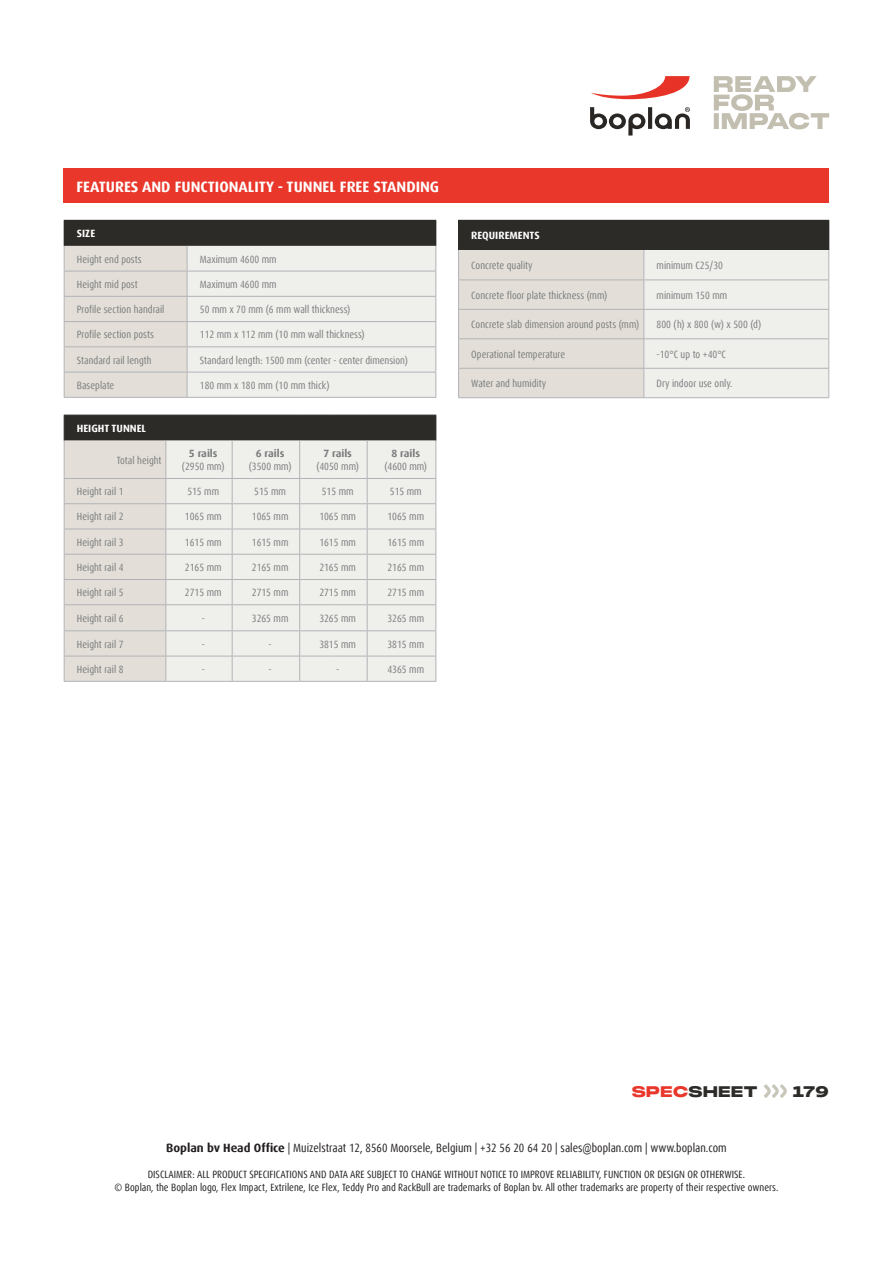
<style>
.page{position:relative;width:893px;height:1263px;background:#fff}
.page>*{position:absolute;margin:0;border:0;box-sizing:border-box;transform-origin:0 0}
.Table_Header{font:700 15px "Dax Offc";color:#fff}
.t1{font:900 15px "PP Monument Extended";letter-spacing:-.015em;color:#2d2b28}
.t2{font:condensed 12px "Dax Offc";color:#231f20}
.Table_Cell_text{font:condensed 10.5px "Dax Offc";color:#7a7c7d}
.t3{font:condensed 10.5px/12.8px "Dax Offc";color:#231f20;text-align:center}
.Table_Header-2{font:700 10.5px "Dax Offc";color:#fff}
.Table_Cell_text-2{font:700 10.5px "Dax Offc";color:#7a7c7d}
.s1{color:#e9372b}
.s2{font-weight:700;font-stretch:normal}
</style>
<div class="page">
<svg style="left:591px;top:76px;width:98px;height:23px"></svg>
<svg style="left:590px;top:107px;width:100px;height:29px"></svg>
<svg style="left:714px;top:76px;width:115px;height:53px"></svg>
<svg style="left:763px;top:1084px;width:24px;height:14px"></svg>
<div style="left:64px;top:169px;width:765px;height:34px;background:#e9372b"></div>
<svg style="left:64px;top:415px;width:373px;height:267px;background:#d6d6d2"></svg>
<hr style="left:384px;top:681px;width:52px;height:1px;background:#b2b3b7">
<hr style="left:458px;top:220px;width:186px;height:1px;background:#2d2b28">
<hr style="left:644px;top:220px;width:185px;height:1px;background:#2d2b28">
<svg style="left:458px;top:221px;width:371px;height:176px;background:#c8c6c2"></svg>
<hr style="left:458px;top:397px;width:186px;height:1px;background:#b2b3b7">
<hr style="left:644px;top:397px;width:185px;height:1px;background:#b2b3b7">
<hr style="left:64px;top:220px;width:123px;height:1px;background:#2d2b28">
<hr style="left:187px;top:220px;width:249px;height:1px;background:#2d2b28">
<svg style="left:64px;top:221px;width:372px;height:176px;background:#cecdc9"></svg>
<hr style="left:64px;top:397px;width:123px;height:1px;background:#b2b3b7">
<hr style="left:187px;top:397px;width:249px;height:1px;background:#b2b3b7">
<p class="Table_Header" style="left:77px;top:177px;width:364px">FEATURES AND FUNCTIONALITY - TUNNEL FREE STANDING</p>
<p class="Table_Header-2" style="left:77px;top:227px;width:20px">SIZE</p>
<p class="Table_Cell_text" style="left:77px;top:252px;width:66px">Height end posts</p>
<p class="Table_Cell_text" style="left:200px;top:252px;width:78px">Maximum 4600 mm</p>
<p class="Table_Cell_text" style="left:77px;top:277px;width:62px">Height mid post</p>
<p class="Table_Cell_text" style="left:200px;top:277px;width:78px">Maximum 4600 mm</p>
<p class="Table_Cell_text" style="left:77px;top:303px;width:89px">Profile section handrail</p>
<p class="Table_Cell_text" style="left:200px;top:303px;width:152px">50 mm x 70 mm (6 mm wall thickness)</p>
<p class="Table_Cell_text" style="left:77px;top:328px;width:79px">Profile section posts</p>
<p class="Table_Cell_text" style="left:200px;top:328px;width:166px">112 mm x 112 mm (10 mm wall thickness)</p>
<p class="Table_Cell_text" style="left:77px;top:353px;width:76px">Standard rail length</p>
<p class="Table_Cell_text" style="left:200px;top:353px;width:210px">Standard length: 1500 mm (center - center dimension)</p>
<p class="Table_Cell_text" style="left:77px;top:378px;width:39px">Baseplate</p>
<p class="Table_Cell_text" style="left:200px;top:378px;width:131px">180 mm x 180 mm (10 mm thick)</p>
<p class="Table_Header-2" style="left:77px;top:422px;width:71px">HEIGHT TUNNEL</p>
<p class="Table_Cell_text" style="left:117px;top:453px;width:46px">Total height</p>
<p class="Table_Cell_text-2" style="left:189px;top:447px;width:30px">5 rails</p>
<p class="Table_Cell_text" style="left:182px;top:460px;width:44px">(2950 mm)</p>
<p class="Table_Cell_text-2" style="left:256px;top:447px;width:30px">6 rails</p>
<p class="Table_Cell_text" style="left:249px;top:460px;width:44px">(3500 mm)</p>
<p class="Table_Cell_text-2" style="left:323px;top:447px;width:30px">7 rails</p>
<p class="Table_Cell_text" style="left:316px;top:460px;width:44px">(4050 mm)</p>
<p class="Table_Cell_text-2" style="left:391px;top:447px;width:30px">8 rails</p>
<p class="Table_Cell_text" style="left:384px;top:460px;width:44px">(4600 mm)</p>
<p class="Table_Cell_text" style="left:77px;top:485px;width:48px">Height rail 1</p>
<p class="Table_Cell_text" style="left:187px;top:485px;width:33px">515 mm</p>
<p class="Table_Cell_text" style="left:254px;top:485px;width:33px">515 mm</p>
<p class="Table_Cell_text" style="left:322px;top:485px;width:33px">515 mm</p>
<p class="Table_Cell_text" style="left:390px;top:485px;width:33px">515 mm</p>
<p class="Table_Cell_text" style="left:77px;top:510px;width:48px">Height rail 2</p>
<p class="Table_Cell_text" style="left:185px;top:510px;width:38px">1065 mm</p>
<p class="Table_Cell_text" style="left:252px;top:510px;width:38px">1065 mm</p>
<p class="Table_Cell_text" style="left:319px;top:510px;width:38px">1065 mm</p>
<p class="Table_Cell_text" style="left:387px;top:510px;width:38px">1065 mm</p>
<p class="Table_Cell_text" style="left:77px;top:535px;width:48px">Height rail 3</p>
<p class="Table_Cell_text" style="left:185px;top:535px;width:38px">1615 mm</p>
<p class="Table_Cell_text" style="left:252px;top:535px;width:38px">1615 mm</p>
<p class="Table_Cell_text" style="left:319px;top:535px;width:38px">1615 mm</p>
<p class="Table_Cell_text" style="left:387px;top:535px;width:38px">1615 mm</p>
<p class="Table_Cell_text" style="left:77px;top:561px;width:48px">Height rail 4</p>
<p class="Table_Cell_text" style="left:185px;top:561px;width:38px">2165 mm</p>
<p class="Table_Cell_text" style="left:252px;top:561px;width:38px">2165 mm</p>
<p class="Table_Cell_text" style="left:319px;top:561px;width:38px">2165 mm</p>
<p class="Table_Cell_text" style="left:387px;top:561px;width:38px">2165 mm</p>
<p class="Table_Cell_text" style="left:77px;top:586px;width:48px">Height rail 5</p>
<p class="Table_Cell_text" style="left:185px;top:586px;width:38px">2715 mm</p>
<p class="Table_Cell_text" style="left:252px;top:586px;width:38px">2715 mm</p>
<p class="Table_Cell_text" style="left:319px;top:586px;width:38px">2715 mm</p>
<p class="Table_Cell_text" style="left:387px;top:586px;width:38px">2715 mm</p>
<p class="Table_Cell_text" style="left:77px;top:612px;width:48px">Height rail 6</p>
<p class="Table_Cell_text" style="left:202px;top:612px;width:5px">-</p>
<p class="Table_Cell_text" style="left:252px;top:612px;width:38px">3265 mm</p>
<p class="Table_Cell_text" style="left:319px;top:612px;width:38px">3265 mm</p>
<p class="Table_Cell_text" style="left:387px;top:612px;width:38px">3265 mm</p>
<p class="Table_Cell_text" style="left:77px;top:637px;width:48px">Height rail 7</p>
<p class="Table_Cell_text" style="left:202px;top:637px;width:5px">-</p>
<p class="Table_Cell_text" style="left:269px;top:637px;width:5px">-</p>
<p class="Table_Cell_text" style="left:319px;top:637px;width:38px">3815 mm</p>
<p class="Table_Cell_text" style="left:387px;top:637px;width:38px">3815 mm</p>
<p class="Table_Cell_text" style="left:77px;top:662px;width:48px">Height rail 8</p>
<p class="Table_Cell_text" style="left:202px;top:662px;width:5px">-</p>
<p class="Table_Cell_text" style="left:269px;top:662px;width:5px">-</p>
<p class="Table_Cell_text" style="left:336px;top:662px;width:5px">-</p>
<p class="Table_Cell_text" style="left:387px;top:662px;width:38px">4365 mm</p>
<p class="Table_Header-2" style="left:471px;top:229px;width:70px">REQUIREMENTS</p>
<p class="Table_Cell_text" style="left:471px;top:259px;width:63px">Concrete quality</p>
<p class="Table_Cell_text" style="left:657px;top:259px;width:68px">minimum C25/30</p>
<p class="Table_Cell_text" style="left:471px;top:288px;width:138px">Concrete floor plate thickness (mm)</p>
<p class="Table_Cell_text" style="left:657px;top:288px;width:72px">minimum 150 mm</p>
<p class="Table_Cell_text" style="left:471px;top:318px;width:170px">Concrete slab dimension around posts (mm)</p>
<p class="Table_Cell_text" style="left:657px;top:318px;width:106px">800 (h) x 800 (w) x 500 (d)</p>
<p class="Table_Cell_text" style="left:471px;top:347px;width:95px">Operational temperature</p>
<p class="Table_Cell_text" style="left:657px;top:347px;width:71px">-10°C up to +40°C</p>
<p class="Table_Cell_text" style="left:471px;top:377px;width:76px">Water and humidity</p>
<p class="Table_Cell_text" style="left:657px;top:377px;width:77px">Dry indoor use only.</p>
<h1 class="t1" style="left:631px;top:1081px;width:128px"><span class="s1">SPEC</span>SHEET</h1>
<h1 class="t1" style="left:793px;top:1081px;width:38px">179</h1>
<p class="t2" style="left:166px;top:1140px;width:562px"><span class="s2">Boplan bv Head Office</span> | Muizelstraat 12, 8560 Moorsele, Belgium | +32 56 20 64 20 | sales@boplan.com | www.boplan.com</p>
<p class="t3" style="left:115px;top:1168px;width:665px">DISCLAIMER: ALL PRODUCT SPECIFICATIONS AND DATA ARE SUBJECT TO CHANGE WITHOUT NOTICE TO IMPROVE RELIABILITY, FUNCTION OR DESIGN OR OTHERWISE.<br>© Boplan, the Boplan logo, Flex Impact, Extrilene, Ice Flex, Teddy Pro and RackBull are trademarks of Boplan bv. All other trademarks are property of their respective owners.</p>
</div>
